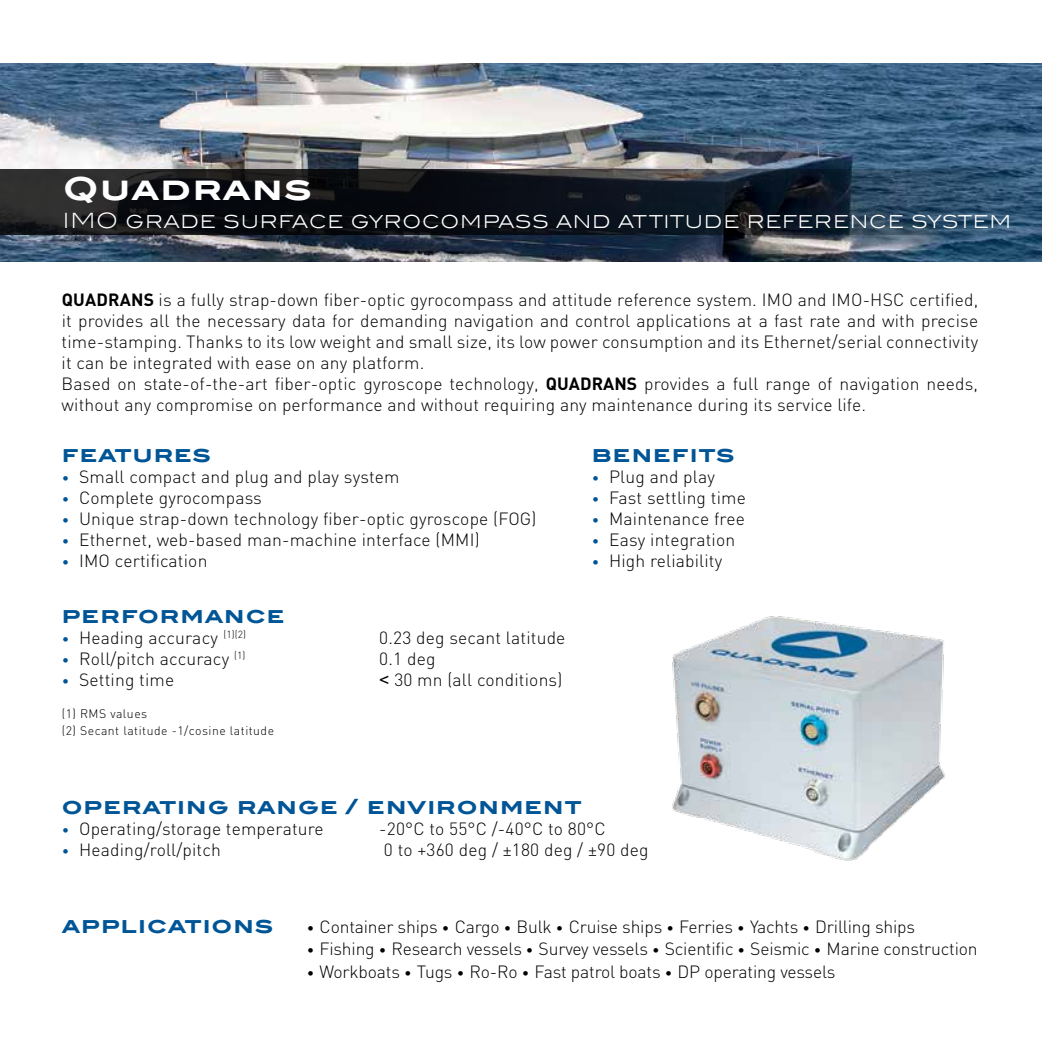
<style>
.page{position:relative;width:1042px;height:1042px;background:#fff}
.page>*{position:absolute;margin:0;border:0;box-sizing:border-box;transform-origin:0 0}
.t1{font:700 31.5px "Blair ITC";letter-spacing:.04em;color:#fff}
.t2{font:700 21px "Blair ITC";letter-spacing:.05em;color:#005596}
.t3{font:300 21px "Blair ITC";letter-spacing:.04em;color:#fff}
.t4{font:300 17.5px/21px "DIN";letter-spacing:.01em;color:#000}
.t5{font:300 17.5px "DIN";letter-spacing:-.01em;color:#000}
.t6{font:300 12.25px/17.5px "DIN";letter-spacing:.04em;color:#000}
.s1{font-weight:700}
.s2{font-size:14px;color:#005596}
.s3{font-family:"Arial";font-weight:400}
.s4{font-size:14px}
</style>
<div class="page">
<img style="left:672px;top:616px;width:273px;height:245px">
<img style="left:0;top:63px;width:1042px;height:198px">
<svg style="left:0;top:169px;width:1042px;height:65px"></svg>
<h1 class="t1" style="left:63px;top:169px;width:251px">QUADRANS</h1>
<p class="t3" style="left:63px;top:208px;width:950px">IMO grade surface gyrocompass and attitude reference system</p>
<p class="t4" style="left:62px;top:289px;width:918px"><span class="s1">QUADRANS</span> is a fully strap-down fiber-optic gyrocompass and attitude reference system. IMO and IMO-HSC certified, it provides all the necessary data for demanding navigation and control applications at a fast rate and with precise time-stamping. Thanks to its low weight and small size, its low power consumption and its Ethernet/serial connectivity it can be integrated with ease on any platform.<br>Based on state-of-the-art fiber-optic gyroscope technology, <span class="s1">QUADRANS</span> provides a full range of navigation needs, without any compromise on performance and without requiring any maintenance during its service life.</p>
<p class="t2" style="left:62px;top:441px;width:151px">FEATURES</p>
<p class="t4" style="left:62px;top:465px;width:339px"><span class="s2">•</span> Small compact and plug and play system</p>
<p class="t4" style="left:62px;top:486px;width:202px"><span class="s2">•</span> Complete gyrocompass</p>
<p class="t4" style="left:62px;top:507px;width:476px"><span class="s2">•</span> Unique strap-down technology fiber-optic gyroscope (FOG)</p>
<p class="t4" style="left:62px;top:528px;width:419px"><span class="s2">•</span> Ethernet, web-based man-machine interface (MMI)</p>
<p class="t4" style="left:62px;top:549px;width:147px"><span class="s2">•</span> IMO certification</p>
<p class="t2" style="left:592px;top:441px;width:144px">BENEFITS</p>
<p class="t4" style="left:592px;top:466px;width:125px"><span class="s2">•</span> Plug and play</p>
<p class="t4" style="left:592px;top:487px;width:156px"><span class="s2">•</span> Fast settling time</p>
<p class="t4" style="left:592px;top:508px;width:155px"><span class="s2">•</span> Maintenance free</p>
<p class="t4" style="left:592px;top:529px;width:145px"><span class="s2">•</span> Easy integration</p>
<p class="t4" style="left:592px;top:550px;width:132px"><span class="s2">•</span> High reliability</p>
<p class="t2" style="left:62px;top:602px;width:224px">PERFORMANCE</p>
<p class="t4" style="left:62px;top:627px;width:186px"><span class="s2">•</span> Heading accuracy <sup>(1)(2)</sup></p>
<p class="t4" style="left:379px;top:627px;width:188px">0.23 deg secant latitude</p>
<p class="t4" style="left:62px;top:648px;width:185px"><span class="s2">•</span> Roll/pitch accuracy <sup>(1)</sup></p>
<p class="t4" style="left:379px;top:648px;width:58px">0.1 deg</p>
<p class="t4" style="left:62px;top:669px;width:114px"><span class="s2">•</span> Setting time</p>
<p class="t4" style="left:379px;top:669px;width:185px"><span class="s3">&lt;</span> 30 mn (all conditions)</p>
<p class="t6" style="left:62px;top:704px;width:214px">(1) RMS values<br>(2) Secant latitude -1/cosine latitude</p>
<p class="t2" style="left:62px;top:793px;width:522px">OPERATING RANGE / ENVIRONMENT</p>
<p class="t4" style="left:62px;top:818px;width:263px"><span class="s2">•</span> Operating/storage temperature</p>
<p class="t4" style="left:379px;top:818px;width:228px">-20°C to 55°C /-40°C to 80°C</p>
<p class="t4" style="left:62px;top:839px;width:161px"><span class="s2">•</span> Heading/roll/pitch</p>
<p class="t4" style="left:384px;top:839px;width:266px">0 to +360 deg / ±180 deg / ±90 deg</p>
<p class="t2" style="left:62px;top:912px;width:213px">APPLICATIONS</p>
<p class="t5" style="left:307px;top:915px;width:610px"><span class="s4">•</span> Container ships <span class="s4">•</span> Cargo <span class="s4">•</span> Bulk <span class="s4">•</span> Cruise ships <span class="s4">•</span> Ferries <span class="s4">•</span> Yachts <span class="s4">•</span> Drilling ships</p>
<p class="t5" style="left:307px;top:938px;width:672px"><span class="s4">•</span> Fishing <span class="s4">•</span> Research vessels <span class="s4">•</span> Survey vessels <span class="s4">•</span> Scientific <span class="s4">•</span> Seismic <span class="s4">•</span> Marine construction</p>
<p class="t5" style="left:307px;top:961px;width:530px"><span class="s4">•</span> Workboats <span class="s4">•</span> Tugs <span class="s4">•</span> Ro-Ro <span class="s4">•</span> Fast patrol boats <span class="s4">•</span> DP operating vessels</p>
</div>
